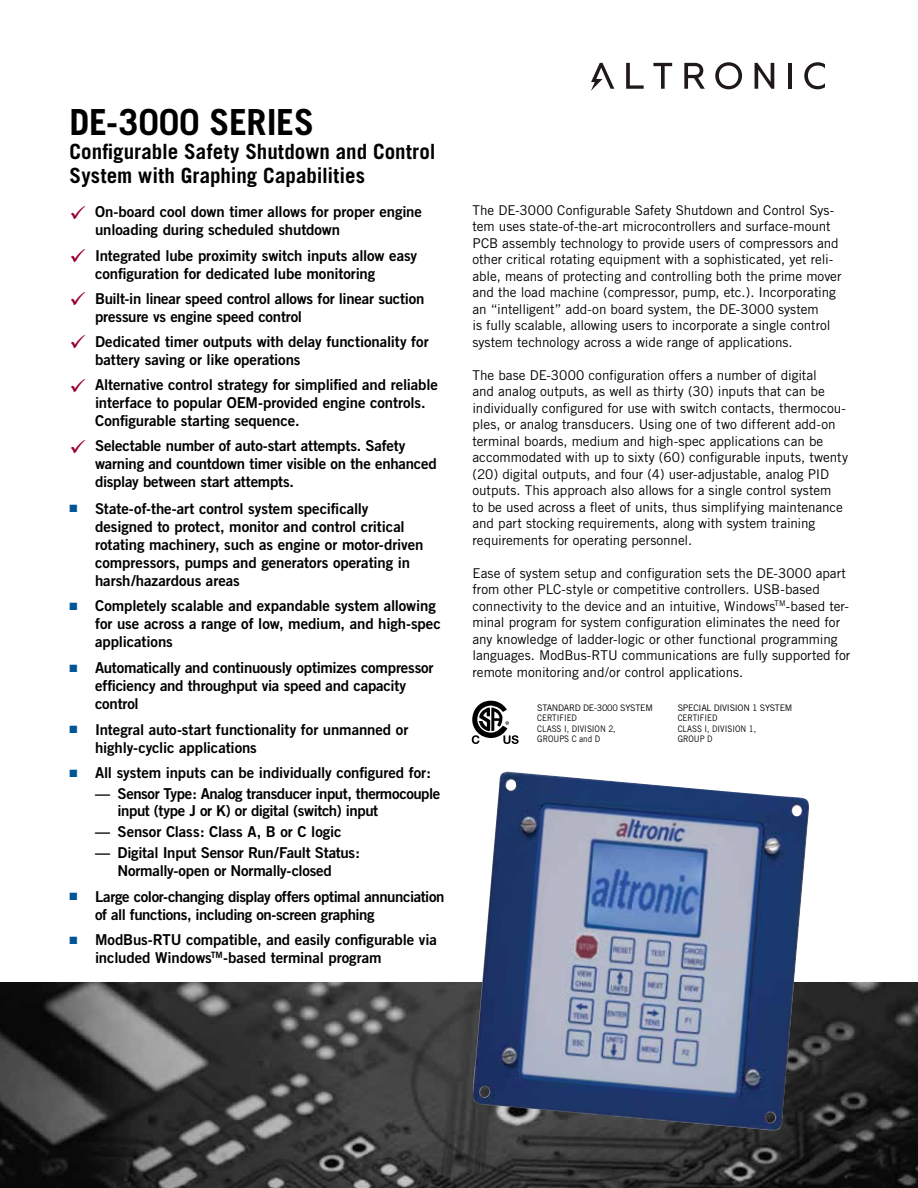
<style>
.page{position:relative;width:918px;height:1188px;background:#fff}
.page>*{position:absolute;margin:0;border:0;box-sizing:border-box;transform-origin:0 0}
.t1{font:700 36px "Trade Gothic";letter-spacing:-.005em;color:#000}
.t2{font:700 21px/24px "Trade Gothic";color:#000}
.t3{font:15px/18px "Trade Gothic Bold Two";letter-spacing:-.01em;color:#000}
.t4{font:15px/16.5px "Trade Gothic Bold Two";letter-spacing:-.03em;color:#000}
.t5{font:13.5px/16.5px "Trade Gothic";letter-spacing:-.005em;color:#000}
.t6{font:9px/10.5px "Trade Gothic";color:#000}
.s1{color:#98002e}
.s2{color:#005596}
</style>
<div class="page">
<img style="left:0;top:982px;width:918px;height:206px">
<svg style="left:472px;top:701px;width:47px;height:43px"></svg>
<img style="left:471px;top:772px;width:340px;height:360px">
<svg style="left:626px;top:63px;width:18px;height:26px"></svg>
<svg style="left:653px;top:63px;width:19px;height:26px"></svg>
<svg style="left:684px;top:63px;width:21px;height:26px"></svg>
<svg style="left:715px;top:62px;width:27px;height:27px"></svg>
<svg style="left:755px;top:63px;width:19px;height:26px"></svg>
<hr style="left:788px;top:63px;width:4px;height:26px;background:#1f191a">
<svg style="left:804px;top:62px;width:21px;height:27px"></svg>
<svg style="left:591px;top:63px;width:23px;height:28px"></svg>
<h1 class="t1" style="left:70px;top:100px;width:246px">DE-3000 SERIES</h1>
<h2 class="t2" style="left:70px;top:139px;width:367px">Configurable Safety Shutdown and Control<br>System with Graphing Capabilities</h2>
<p class="t3" style="left:95px;top:203px;width:329px;text-indent:-26px"><span class="s1">✓</span> On-board cool down timer allows for proper engine unloading during scheduled shutdown</p>
<p class="t3" style="left:95px;top:246px;width:324px;text-indent:-26px"><span class="s1">✓</span> Integrated lube proximity switch inputs allow easy configuration for dedicated lube monitoring</p>
<p class="t3" style="left:95px;top:289px;width:331px;text-indent:-26px"><span class="s1">✓</span> Built-in linear speed control allows for linear suction pressure vs engine speed control</p>
<p class="t3" style="left:95px;top:332px;width:335px;text-indent:-26px"><span class="s1">✓</span> Dedicated timer outputs with delay functionality for battery saving or like operations</p>
<p class="t3" style="left:95px;top:376px;width:344px;text-indent:-26px"><span class="s1">✓</span> Alternative control strategy for simplified and reliable interface to popular OEM-provided engine controls.<br>Configurable starting sequence.</p>
<p class="t3" style="left:95px;top:437px;width:343px;text-indent:-26px"><span class="s1">✓</span> Selectable number of auto-start attempts. Safety warning and countdown timer visible on the enhanced display between start attempts.</p>
<p class="t3" style="left:95px;top:499px;width:330px;text-indent:-26px"><span class="s2">■</span> State-of-the-art control system specifically designed to protect, monitor and control critical rotating machinery, such as engine or motor-driven compressors, pumps and generators operating in harsh/hazardous areas</p>
<p class="t3" style="left:95px;top:597px;width:347px;text-indent:-26px"><span class="s2">■</span> Completely scalable and expandable system allowing for use across a range of low, medium, and high-spec applications</p>
<p class="t3" style="left:95px;top:659px;width:340px;text-indent:-26px"><span class="s2">■</span> Automatically and continuously optimizes compressor efficiency and throughput via speed and capacity control</p>
<p class="t3" style="left:95px;top:720px;width:315px;text-indent:-26px"><span class="s2">■</span> Integral auto-start functionality for unmanned or highly-cyclic applications</p>
<p class="t3" style="left:70px;top:764px;width:363px"><span class="s2">■</span> All system inputs can be individually configured for:</p>
<p class="t4" style="left:118px;top:786px;width:324px;text-indent:-22px">— Sensor Type: Analog transducer input, thermocouple input (type J or K) or digital (switch) input</p>
<p class="t3" style="left:95px;top:822px;width:248px">— Sensor Class: Class A, B or C logic</p>
<p class="t3" style="left:95px;top:843px;width:267px;text-align:center">— Digital Input Sensor Run/Fault Status:<br>Normally-open or Normally-closed</p>
<p class="t4" style="left:95px;top:887px;width:351px;line-height:18px;text-indent:-26px"><span class="s2">■</span> Large color-changing display offers optimal annunciation of all functions, including on-screen graphing</p>
<p class="t3" style="left:95px;top:931px;width:343px;text-indent:-26px"><span class="s2">■</span> ModBus-RTU compatible, and easily configurable via included Windows<sup>TM</sup>-based terminal program</p>
<p class="t5" style="left:472px;top:202px;width:371px">The DE-3000 Configurable Safety Shutdown and Control Sys&shy;tem uses state-of-the-art microcontrollers and surface-mount PCB assembly technology to provide users of compressors and other critical rotating equipment with a sophisticated, yet reli&shy;able, means of protecting and controlling both the prime mover and the load machine (compressor, pump, etc.). Incorporating an “intelligent” add-on board system, the DE-3000 system<br>is fully scalable, allowing users to incorporate a single control system technology across a wide range of applications.</p>
<p class="t5" style="left:472px;top:367px;width:377px">The base DE-3000 configuration offers a number of digital<br>and analog outputs, as well as thirty (30) inputs that can be individually configured for use with switch contacts, thermocou&shy;ples, or analog transducers. Using one of two different add-on terminal boards, medium and high-spec applications can be accommodated with up to sixty (60) configurable inputs, twenty (20) digital outputs, and four (4) user-adjustable, analog PID outputs. This approach also allows for a single control system<br>to be used across a fleet of units, thus simplifying maintenance and part stocking requirements, along with system training requirements for operating personnel.</p>
<p class="t5" style="left:472px;top:564px;width:379px">Ease of system setup and configuration sets the DE-3000 apart from other PLC-style or competitive controllers. USB-based connectivity to the device and an intuitive, Windows<sup>TM</sup>-based ter&shy;minal program for system configuration eliminates the need for any knowledge of ladder-logic or other functional programming languages. ModBus-RTU communications are fully supported for remote monitoring and/or control applications.</p>
<p class="t6" style="left:537px;top:702px;width:117px">STANDARD DE-3000 SYSTEM<br>CERTIFIED<br>CLASS I, DIVISION 2,<br>GROUPS C and D</p>
<p class="t6" style="left:678px;top:702px;width:116px">SPECIAL DIVISION 1 SYSTEM<br>CERTIFIED<br>CLASS I, DIVISION 1,<br>GROUP D</p>
</div>
